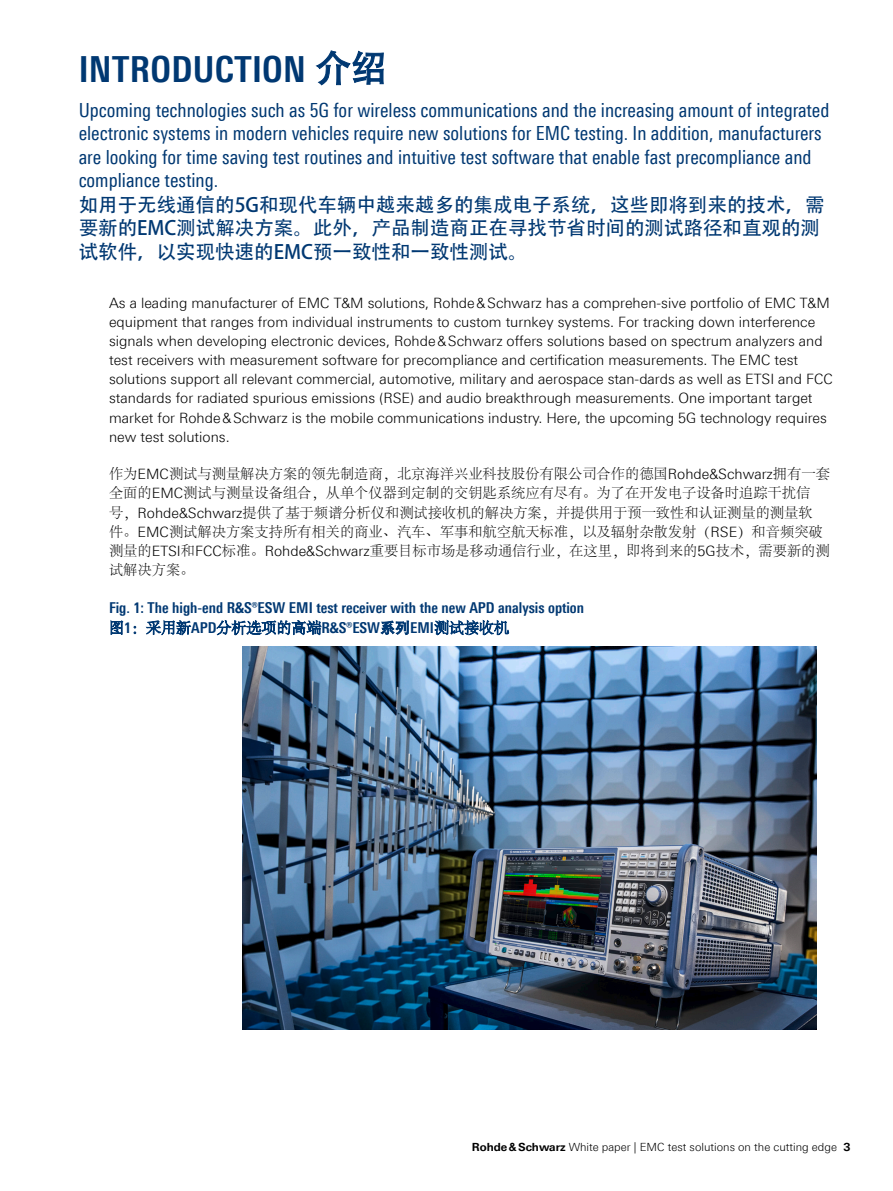
<style>
.page{position:relative;width:893px;height:1191px;background:#fff}
.page>*{position:absolute;margin:0;border:0;box-sizing:border-box;transform-origin:0 0}
.Teaser{font:700 36px "Linotype Univers 620 Cn";letter-spacing:.01em;color:#003872}
.Teaser-2{font:19.5px/23.7px "Linotype Univers 420 Cn";color:#003872}
.t1{font:700 15px/20.1px "Linotype Univers 620 Cn";color:#003872}
.t2{font:300 14.25px/19.2px "Linotype Univers 330";color:#000}
.t3{font:300 14.25px/19.2px "Adobe Song Std";color:#000}
.t4{font:300 11.25px "Linotype Univers 330";color:#000}
.s1{font-family:"Adobe Heiti Std";font-weight:400}
.s2{font-family:"Adobe Heiti Std"}
.s3{font-family:"Linotype Univers 330"}
.s4{font-family:"Adobe Song Std";font-weight:300}
.s5{font-family:"Linotype Univers 630";font-weight:700}
</style>
<div class="page">
<img style="left:242px;top:647px;width:574px;height:382px">
<p class="Teaser" style="left:79px;top:47px;width:310px">INTRODUCTION <span class="s1">介绍</span></p>
<p class="Teaser-2" style="left:79px;top:98px;width:752px">Upcoming technologies such as 5G for wireless communications and the increasing amount of integrated electronic systems in modern vehicles require new solutions for EMC testing. In addition, manufacturers are looking for time saving test routines and intuitive test software that enable fast precompliance and compliance testing.<br><span class="s2">如用于无线通信的5G和现代车辆中越来越多的集成电子系统，这些即将到来的技术，需要新的EMC测试解决方案。此外，产品制造商正在寻找节省时间的测试路径和直观的测试软件，以实现快速的EMC预一致性和一致性测试。</span></p>
<p class="t2" style="left:109px;top:293px;width:725px">As a leading manufacturer of EMC T&amp;M solutions, Rohde &amp; Schwarz has a comprehen-sive portfolio of EMC T&amp;M equipment that ranges from individual instruments to custom turnkey systems. For tracking down interference signals when developing electronic devices, Rohde &amp; Schwarz offers solutions based on spectrum analyzers and test receivers with measurement software for precompliance and certification measurements. The EMC test solutions support all relevant commercial, automotive, military and aerospace stan-dards as well as ETSI and FCC standards for radiated spurious emissions (RSE) and audio breakthrough measurements. One important target market for Rohde &amp; Schwarz is the mobile communications industry. Here, the upcoming 5G technology requires new test solutions.</p>
<p class="t3" style="left:109px;top:465px;width:722px">作为<span class="s3">EMC</span>测试与测量解决方案的领先制造商，北京海洋兴业科技股份有限公司合作的德国<span class="s3">Rohde&amp;Schwarz</span>拥有一套全面的<span class="s3">EMC</span>测试与测量设备组合，从单个仪器到定制的交钥匙系统应有尽有。为了在开发电子设备时追踪干扰信<br>号，<span class="s3">Rohde&amp;Schwarz</span>提供了基于频谱分析仪和测试接收机的解决方案，并提供用于预一致性和认证测量的测量软件。<span class="s3">EMC</span>测试解决方案支持所有相关的商业、汽车、军事和航空航天标准，以及辐射杂散发射（<span class="s3">RSE</span>）和音频突破测量的<span class="s3">ETSI</span>和<span class="s3">FCC</span>标准。<span class="s3">Rohde&amp;Schwarz</span>重要目标市场是移动通信行业，在这里，即将到来的<span class="s3">5G</span>技术，需要新的测试解决方案。</p>
<p class="t1" style="left:109px;top:598px;width:477px">Fig. 1: The high-end R&amp;S®ESW EMI test receiver with the new APD analysis option<span class="s4">图</span>1<span class="s4">：采用新</span>APD<span class="s4">分析选项的高端</span>R&amp;S®ESW<span class="s1">系列</span>EMI<span class="s4">测试接收机</span></p>
<p class="t4" style="left:472px;top:1140px;width:380px"><span class="s5">Rohde&amp;Schwarz</span> White paper | EMC test solutions on the cutting edge <span class="s5">3</span></p>
</div>
